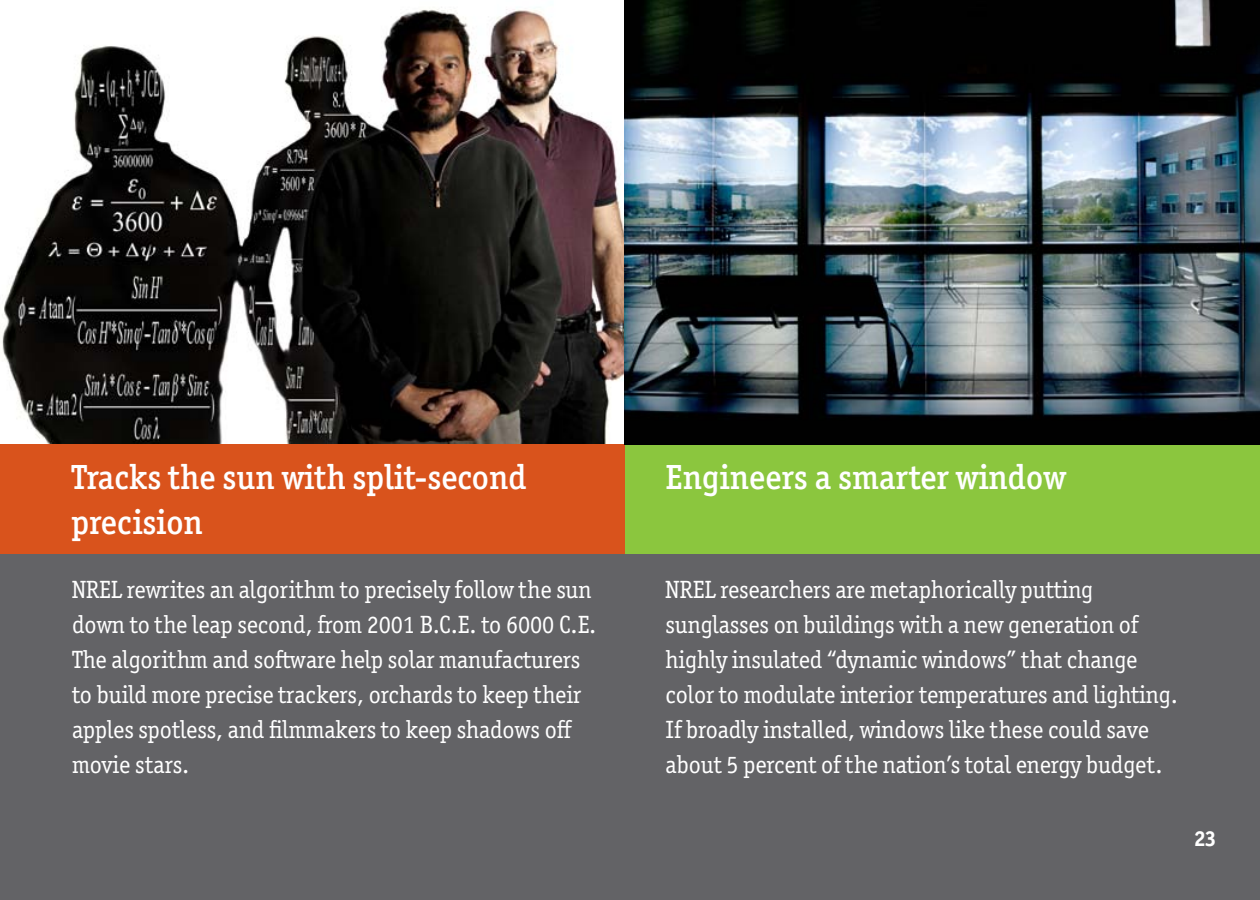
<style>
.page{position:relative;width:1260px;height:900px;background:#fff}
.page>*{position:absolute;margin:0;border:0;box-sizing:border-box;transform-origin:0 0}
.t1{font:500 35px/45px "Officina Serif ITC Std";color:#fff}
.t2{font:25px/35px "Officina Serif ITC Std";letter-spacing:-.005em;color:#fff}
.t3{font:700 22.5px "Officina Display ITC Std";color:#fff}
</style>
<div class="page">
<img style="left:0;top:0;width:1260px;height:445px">
<div style="left:624px;top:445px;width:636px;height:109px;background:#8bc63e"></div>
<div style="left:0;top:445px;width:624px;height:109px;background:#d9531c"></div>
<div style="left:0;top:554px;width:1260px;height:346px;background:#636366"></div>
<p class="t1" style="left:72px;top:455px;width:457px">Tracks the sun with split-second precision</p>
<p class="t2" style="left:72px;top:572px;width:526px">NREL rewrites an algorithm to precisely follow the sun down to the leap second, from 2001 B.C.E. to 6000 C.E.<br>The algorithm and software help solar manufacturers to build more precise trackers, orchards to keep their apples spotless, and filmmakers to keep shadows off movie stars.</p>
<p class="t2" style="left:666px;top:572px;width:514px">NREL researchers are metaphorically putting sunglasses on buildings with a new generation of highly insulated “dynamic windows” that change color to modulate interior temperatures and lighting.<br>If broadly installed, windows like these could save about 5 percent of the nation’s total energy budget.</p>
<p class="t1" style="left:666px;top:455px;width:402px">Engineers a smarter window</p>
<p class="t3" style="left:1194px;top:825px;width:23px">23</p>
</div>
